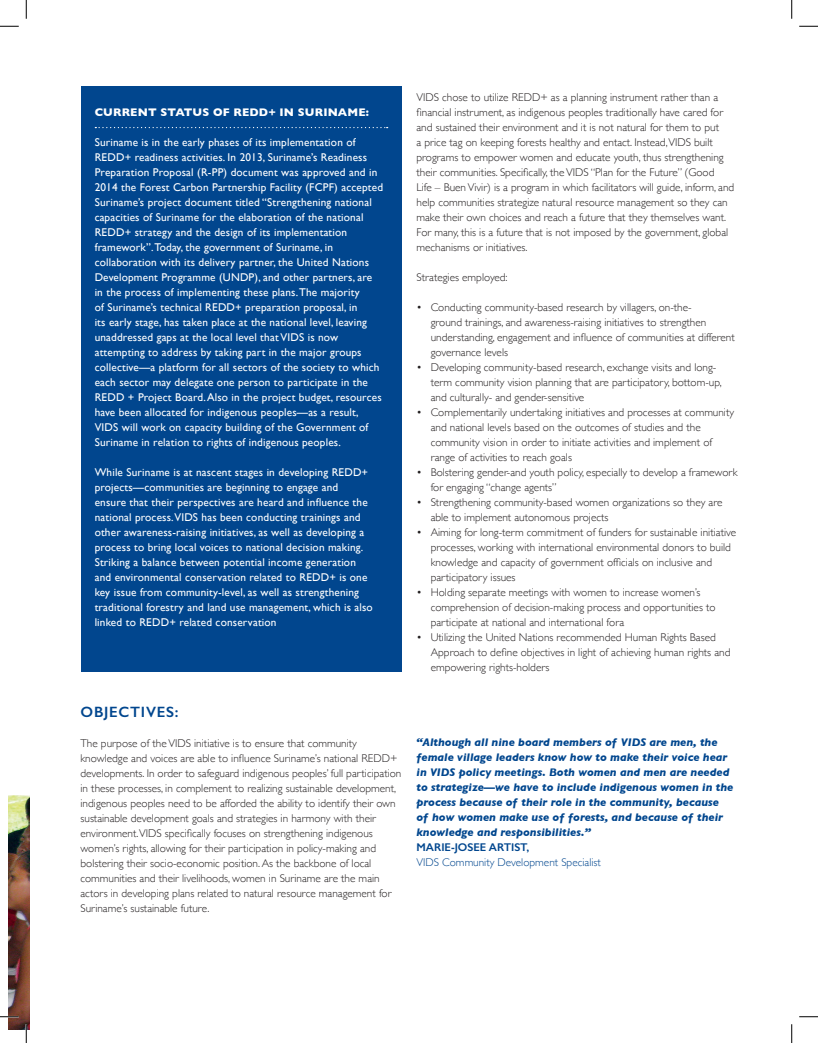
<style>
.page{position:relative;width:818px;height:1043px;background:#fff}
.page>*{position:absolute;margin:0;border:0;box-sizing:border-box;transform-origin:0 0}
.t1{font:600 15px "Gill Sans";letter-spacing:.05em;color:#01468e}
.t2{font:300 11.25px/15px "Gill Sans";color:#231f20}
.t3{font:11.25px/15px "Gill Sans";letter-spacing:.015em;color:#fff}
.t4{font:italic 700 11.25px/15px "Gill Sans";color:#01468e}
.t5{font:300 11.25px "Gill Sans";color:#01468e}
.t6{font:700 11.25px "Gill Sans";letter-spacing:.015em;color:#fff}
.t7{font:600 11.25px "Gill Sans";color:#01468e}
</style>
<div class="page">
<div style="left:80px;top:86px;width:321px;height:585px;background:#01468e"></div>
<svg style="left:95px;top:127px;width:292px;height:1px"></svg>
<img style="left:9px;top:795px;width:20px;height:234px">
<svg style="left:0;top:25px;width:19px;height:2px"></svg>
<svg style="left:799px;top:25px;width:19px;height:2px"></svg>
<svg style="left:0;top:1015px;width:19px;height:2px"></svg>
<svg style="left:799px;top:1016px;width:19px;height:1px"></svg>
<svg style="left:25px;top:0;width:2px;height:19px"></svg>
<svg style="left:25px;top:1024px;width:2px;height:18px"></svg>
<svg style="left:791px;top:0;width:1px;height:19px"></svg>
<svg style="left:791px;top:1024px;width:1px;height:18px"></svg>
<p class="t6" style="left:95px;top:104px;width:276px">CURRENT STATUS OF REDD+ IN SURINAME:</p>
<p class="t3" style="left:95px;top:135px;width:290px">Suriname is in the early phases of its implementation of REDD+ readiness activities. In 2013, Suriname’s Readiness Preparation Proposal (R-PP) document was approved and in 2014 the Forest Carbon Partnership Facility (FCPF) accepted Suriname’s project document titled “Strengthening national capacities of Suriname for the elaboration of the national REDD+ strategy and the design of its implementation framework”. Today, the government of Suriname, in collaboration with its delivery partner, the United Nations Development Programme (UNDP), and other partners, are in the process of implementing these plans. The majority<br>of Suriname’s technical REDD+ preparation proposal, in<br>its early stage, has taken place at the national level, leaving unaddressed gaps at the local level that VIDS is now attempting to address by taking part in the major groups collective—a platform for all sectors of the society to which each sector may delegate one person to participate in the REDD + Project Board. Also in the project budget, resources have been allocated for indigenous peoples—as a result, VIDS will work on capacity building of the Government of Suriname in relation to rights of indigenous peoples.</p>
<p class="t3" style="left:95px;top:465px;width:279px">While Suriname is at nascent stages in developing REDD+ projects—communities are beginning to engage and<br>ensure that their perspectives are heard and influence the national process.VIDS has been conducting trainings and other awareness-raising initiatives, as well as developing a process to bring local voices to national decision making.<br>Striking a balance between potential income generation and environmental conservation related to REDD+ is one key issue from community-level, as well as strengthening traditional forestry and land use management, which is also linked to REDD+ related conservation</p>
<h1 class="t1" style="left:80px;top:702px;width:100px">OBJECTIVES:</h1>
<p class="t2" style="left:80px;top:735px;width:322px">The purpose of the VIDS initiative is to ensure that community knowledge and voices are able to influence Suriname’s national REDD+ developments. In order to safeguard indigenous peoples’ full participation in these processes, in complement to realizing sustainable development, indigenous peoples need to be afforded the ability to identify their own sustainable development goals and strategies in harmony with their environment.VIDS specifically focuses on strengthening indigenous women’s rights, allowing for their participation in policy-making and bolstering their socio-economic position. As the backbone of local communities and their livelihoods, women in Suriname are the main actors in developing plans related to natural resource management for Suriname’s sustainable future.</p>
<p class="t2" style="left:416px;top:90px;width:319px">VIDS chose to utilize REDD+ as a planning instrument rather than a financial instrument, as indigenous peoples traditionally have cared for and sustained their environment and it is not natural for them to put<br>a price tag on keeping forests healthy and entact. Instead,VIDS built programs to empower women and educate youth, thus strengthening their communities. Specifically, the VIDS “Plan for the Future” (Good<br>Life – Buen Vivir) is a program in which facilitators will guide, inform, and help communities strategize natural resource management so they can make their own choices and reach a future that they themselves want.<br>For many, this is a future that is not imposed by the government, global mechanisms or initiatives.</p>
<p class="t2" style="left:416px;top:269px;width:93px">Strategies employed:</p>
<p class="t2" style="left:430px;top:299px;width:305px;text-indent:-14px">• Conducting community-based research by villagers, on-the-<br>ground trainings, and awareness-raising initiatives to strengthen understanding, engagement and influence of communities at different governance levels</p>
<p class="t2" style="left:430px;top:359px;width:293px;text-indent:-14px">• Developing community-based research, exchange visits and long&shy;term community vision planning that are participatory, bottom-up, and culturally- and gender-sensitive</p>
<p class="t2" style="left:430px;top:404px;width:305px;text-indent:-14px">• Complementarily undertaking initiatives and processes at community and national levels based on the outcomes of studies and the community vision in order to initiate activities and implement of range of activities to reach goals</p>
<p class="t2" style="left:430px;top:464px;width:308px;text-indent:-14px">• Bolstering gender-and youth policy, especially to develop a framework for engaging “change agents”</p>
<p class="t2" style="left:430px;top:494px;width:293px;text-indent:-14px">• Strengthening community-based women organizations so they are able to implement autonomous projects</p>
<p class="t2" style="left:430px;top:524px;width:307px;text-indent:-14px">• Aiming for long-term commitment of funders for sustainable initiative processes, working with international environmental donors to build knowledge and capacity of government officials on inclusive and participatory issues</p>
<p class="t2" style="left:430px;top:584px;width:286px;text-indent:-14px">• Holding separate meetings with women to increase women’s comprehension of decision-making process and opportunities to participate at national and international fora</p>
<p class="t2" style="left:430px;top:629px;width:301px;text-indent:-14px">• Utilizing the United Nations recommended Human Rights Based<br>Approach to define objectives in light of achieving human rights and empowering rights-holders</p>
<p class="t4" style="left:416px;top:735px;width:318px">“Although all nine board members of VIDS are men, the female village leaders know how to make their voice hear in VIDS policy meetings. Both women and men are needed to strategize—we have to include indigenous women in the process because of their role in the community, because of how women make use of forests, and because of their knowledge and responsibilities.”</p>
<p class="t7" style="left:416px;top:840px;width:114px">MARIE-JOSEE ARTIST,</p>
<p class="t5" style="left:416px;top:854px;width:186px">VIDS Community Development Specialist</p>
</div>
